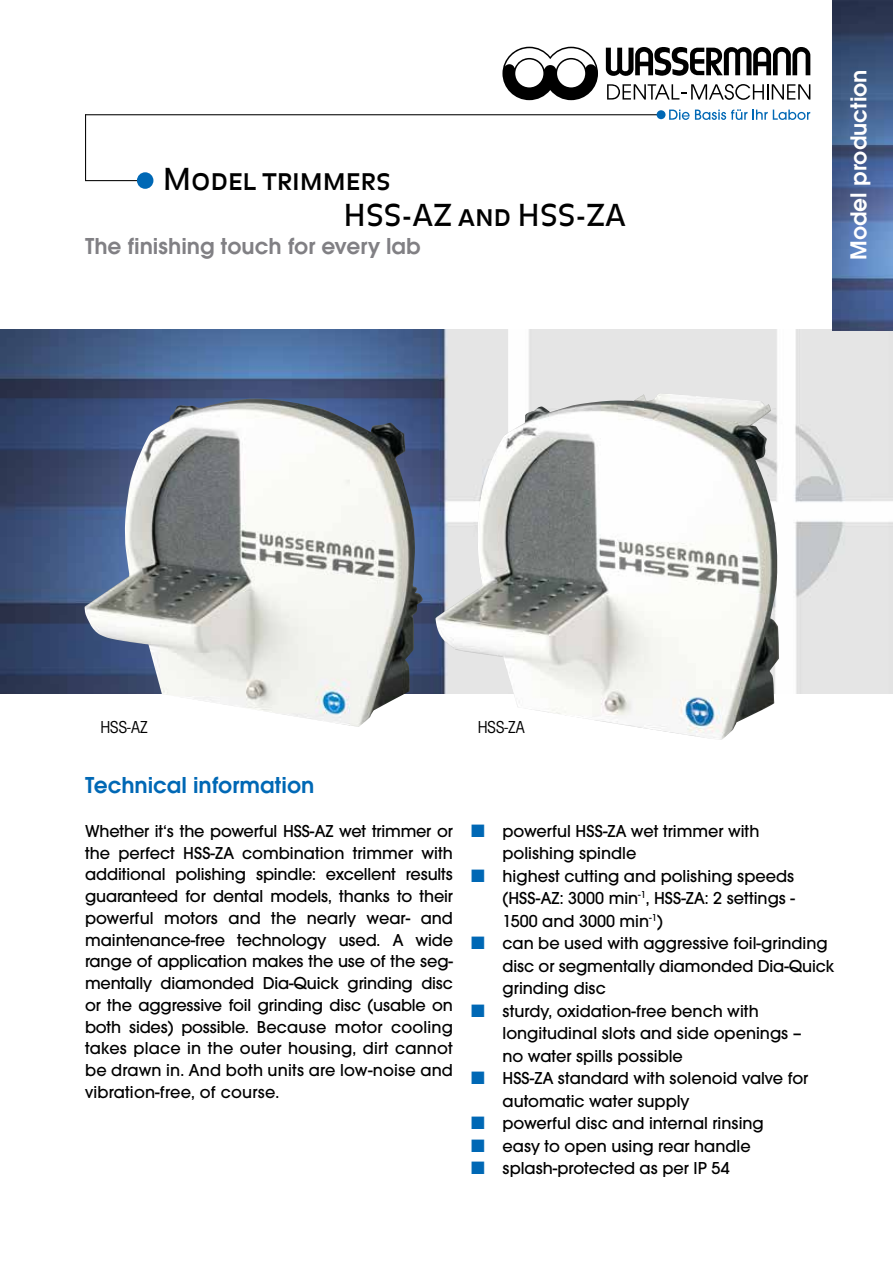
<style>
.page{position:relative;width:893px;height:1263px;background:#fff}
.page>*{position:absolute;margin:0;border:0;box-sizing:border-box;transform-origin:0 0}
.t1{font:30px/36px "Balance Regular Caps";color:#000}
.t2{font:600 24px "Avant Garde Gothic Itc T";color:#818084}
.t3{font:600 24px "Avant Garde Gothic Itc T";color:#0068b5}
.t4{font:600 24px "Avant Garde Gothic Itc T";color:#fff}
.t5{font:500 18px/21.8px "Avant Garde Gothic Itc T";color:#000}
.t6{font:condensed 18px "Avant Garde Gothic Itc T";color:#000}
.s1{font-size:75px;color:#0068b5}
.s2{color:#0068b5}
</style>
<div class="page">
<img style="left:0;top:330px;width:893px;height:363px">
<img style="left:832px;top:0;width:61px;height:330px">
<hr style="left:85px;top:180px;width:62px;height:1px;background:#000">
<svg style="left:606px;top:47px;width:204px;height:53px"></svg>
<svg style="left:502px;top:47px;width:96px;height:53px"></svg>
<svg style="left:669px;top:109px;width:141px;height:11px"></svg>
<hr style="left:85px;top:114px;width:573px;height:1px;background:#000">
<div style="left:657px;top:110px;width:8px;height:9px;background:#0068b5;border-radius:50%"></div>
<hr style="left:85px;top:115px;width:1px;height:66px;background:#000">
<img style="left:84px;top:399px;width:339px;height:328px">
<img style="left:435px;top:393px;width:344px;height:347px">
<h1 class="t1" style="left:344px;top:163px;width:284px;text-indent:-216px"><span class="s1">•</span>Model trimmers<br>HSS-AZ and HSS-ZA</h1>
<h2 class="t2" style="left:85px;top:232px;width:337px">The finishing touch for every lab</h2>
<h2 class="t4" style="left:845px;top:260px;width:192px;rotate:-90deg">Model production</h2>
<p class="t6" style="left:100px;top:716px;width:49px">HSS-AZ</p>
<p class="t6" style="left:478px;top:716px;width:49px">HSS-ZA</p>
<h2 class="t3" style="left:85px;top:771px;width:231px">Technical information</h2>
<p class="t5" style="left:85px;top:820px;width:369px;text-align:justify">Whether it‘s the powerful HSS-AZ wet trimmer or the perfect HSS-ZA combination trimmer with additional polishing spindle: excellent results guaranteed for dental models, thanks to their powerful motors and the nearly wear- and maintenance-free technology used. A wide range of application makes the use of the seg&shy;mentally diamonded Dia-Quick grinding disc or the aggressive foil grinding disc (usable on both sides) possible. Because motor cooling takes place in the outer housing, dirt cannot be drawn in. And both units are low-noise and vibration-free, of course.</p>
<p class="t5" style="left:502px;top:819px;width:258px;line-height:22.5px;text-indent:-32px"><span class="s2">■</span> powerful HSS-ZA wet trimmer with polishing spindle</p>
<p class="t5" style="left:502px;top:864px;width:294px;line-height:22.5px;text-align:justify;text-indent:-31px"><span class="s2">■</span> highest cutting and polishing speeds (HSS-AZ: 3000 min<sup>-1</sup>, HSS-ZA: 2 settings - 1500 and 3000 min<sup>-1</sup>)</p>
<p class="t5" style="left:502px;top:932px;width:333px;line-height:22.5px;text-indent:-32px"><span class="s2">■</span> can be used with aggressive foil-grinding disc or segmentally diamonded Dia-Quick grinding disc</p>
<p class="t5" style="left:502px;top:999px;width:301px;line-height:22.5px;text-indent:-32px"><span class="s2">■</span> sturdy, oxidation-free bench with longitudinal slots and side openings – no water spills possible</p>
<p class="t5" style="left:502px;top:1067px;width:307px;line-height:22.5px;text-indent:-32px"><span class="s2">■</span> HSS-ZA standard with solenoid valve for automatic water supply</p>
<p class="t5" style="left:471px;top:1112px;width:294px"><span class="s2">■</span> powerful disc and internal rinsing</p>
<p class="t5" style="left:471px;top:1135px;width:281px"><span class="s2">■</span> easy to open using rear handle</p>
<p class="t5" style="left:471px;top:1157px;width:260px"><span class="s2">■</span> splash-protected as per IP 54</p>
</div>
